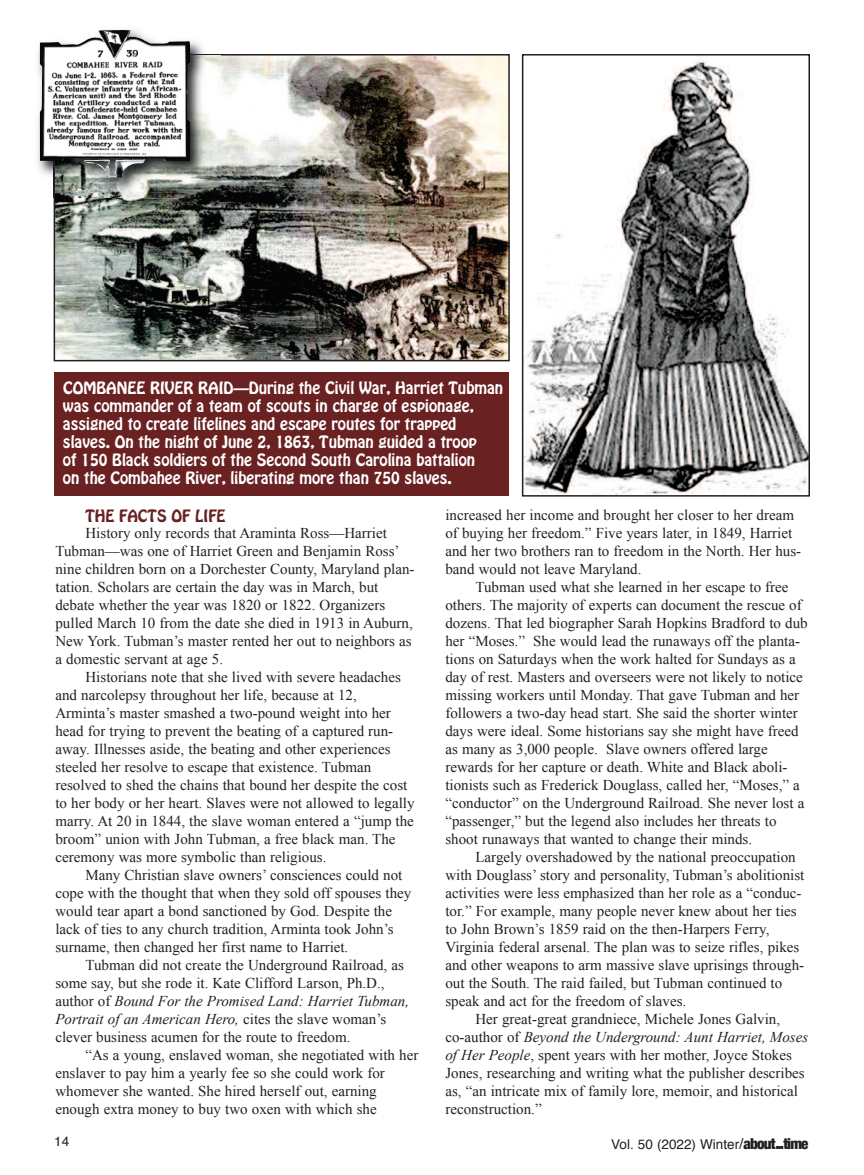
<style>
.page{position:relative;width:864px;height:1175px;background:#fff}
.page>*{position:absolute;margin:0;border:0;box-sizing:border-box;transform-origin:0 0}
.t1{font:15px/18px "Times New Roman";color:#231f20}
.t2{font:15px/18px "Hobo Std";color:#fff}
.t3{font:italic 15px "Times New Roman";color:#231f20}
.t4{font:15px "Hobo Std";color:#6a2122}
.t5{font:13.5px "Helvetica";color:#231f20}
.s1{font-style:italic}
.s2{font-style:normal}
.s3{font-size:15px}
.s4{font-family:"Helvetica Neue";font-weight:900;font-stretch:condensed;font-size:15px}
</style>
<div class="page">
<img style="left:525px;top:60px;width:282px;height:433px">
<div style="left:522px;top:54px;width:288px;height:442px;border:2px solid #231f20"></div>
<img style="left:57px;top:57px;width:450px;height:301px">
<div style="left:54px;top:54px;width:456px;height:307px;border:2px solid #231f20"></div>
<img style="left:38px;top:29px;width:183px;height:168px">
<img style="left:40px;top:30px;width:150px;height:148px">
<div style="left:54px;top:372px;width:454px;height:123px;background:#6a2122"></div>
<p class="t2" style="left:63px;top:380px;width:442px">COMBANEE RIVER RAID—During the Civil War, Harriet Tubman was commander of a team of scouts in charge of espionage, assigned to create lifelines and escape routes for trapped slaves. On the night of June 2, 1863, Tubman guided a troop<br>of 150 Black soldiers of the Second South Carolina battalion<br>on the Combahee River, liberating more than 750 slaves.</p>
<p class="t4" style="left:86px;top:509px;width:142px">THE FACTS OF LIFE</p>
<p class="t1" style="left:55px;top:523px;width:361px;text-indent:30px">History only records that Araminta Ross—Harriet Tubman—was one of Harriet Green and Benjamin Ross’ nine children born on a Dorchester County, Maryland plan&shy;tation. Scholars are certain the day was in March, but debate whether the year was 1820 or 1822. Organizers pulled March 10 from the date she died in 1913 in Auburn, New York. Tubman’s master rented her out to neighbors as a domestic servant at age 5.</p>
<p class="t1" style="left:55px;top:667px;width:361px;text-indent:30px">Historians note that she lived with severe headaches and narcolepsy throughout her life, because at 12, Arminta’s master smashed a two-pound weight into her head for trying to prevent the beating of a captured run&shy;away. Illnesses aside, the beating and other experiences steeled her resolve to escape that existence. Tubman resolved to shed the chains that bound her despite the cost to her body or her heart. Slaves were not allowed to legally marry. At 20 in 1844, the slave woman entered a “jump the broom” union with John Tubman, a free black man. The ceremony was more symbolic than religious.</p>
<p class="t1" style="left:55px;top:865px;width:357px;text-indent:30px">Many Christian slave owners’ consciences could not cope with the thought that when they sold off spouses they would tear apart a bond sanctioned by God. Despite the lack of ties to any church tradition, Arminta took John’s surname, then changed her first name to Harriet.</p>
<p class="t1" style="left:55px;top:955px;width:355px;text-indent:30px">Tubman did not create the Underground Railroad, as some say, but she rode it. Kate Clifford Larson, Ph.D., author of <span class="s1">Bound For the Promised Land: harriet Tubman, Portrait of an american hero,</span> cites the slave woman’s clever business acumen for the route to freedom.</p>
<p class="t1" style="left:55px;top:1045px;width:364px;text-indent:30px">“As a young, enslaved woman, she negotiated with her enslaver to pay him a yearly fee so she could work for whomever she wanted. She hired herself out, earning enough extra money to buy two oxen with which she</p>
<p class="t1" style="left:445px;top:505px;width:357px">increased her income and brought her closer to her dream of buying her freedom.” Five years later, in 1849, Harriet and her two brothers ran to freedom in the North. Her hus&shy;band would not leave Maryland.</p>
<p class="t1" style="left:445px;top:577px;width:364px;text-indent:30px">Tubman used what she learned in her escape to free others. The majority of experts can document the rescue of dozens. That led biographer Sarah Hopkins Bradford to dub her “Moses.” She would lead the runaways off the planta&shy;tions on Saturdays when the work halted for Sundays as a day of rest. Masters and overseers were not likely to notice missing workers until Monday. That gave Tubman and her followers a two-day head start. She said the shorter winter days were ideal. Some historians say she might have freed as many as 3,000 people. Slave owners offered large rewards for her capture or death. White and Black aboli&shy;tionists such as Frederick Douglass, called her, “Moses,” a “conductor” on the Underground Railroad. She never lost a “passenger,” but the legend also includes her threats to shoot runaways that wanted to change their minds.</p>
<p class="t1" style="left:475px;top:847px;width:322px">Largely overshadowed by the national preoccupation</p>
<p class="t1" style="left:445px;top:865px;width:360px">with Douglass’ story and personality, Tubman’s abolitionist</p>
<p class="t1" style="left:445px;top:883px;width:358px">activities were less emphasized than her role as a “conduc-</p>
<p class="t1" style="left:445px;top:901px;width:353px">tor.” For example, many people never knew about her ties</p>
<p class="t1" style="left:445px;top:919px;width:326px">to John Brown’s 1859 raid on the then-Harpers Ferry,</p>
<p class="t1" style="left:445px;top:937px;width:355px">Virginia federal arsenal. The plan was to seize rifles, pikes</p>
<p class="t1" style="left:445px;top:955px;width:360px">and other weapons to arm massive slave uprisings through-</p>
<p class="t1" style="left:445px;top:973px;width:338px">out the South. The raid failed, but Tubman continued to</p>
<p class="t1" style="left:445px;top:991px;width:242px">speak and act for the freedom of slaves.</p>
<p class="t1" style="left:475px;top:1009px;width:306px">Her great-great grandniece, Michele Jones Galvin,</p>
<p class="t3" style="left:445px;top:1028px;width:364px"><span class="s2">co-author of</span> Beyond the Underground: aunt harriet, moses</p>
<p class="t1" style="left:445px;top:1045px;width:348px"><span class="s1">of her People</span>, spent years with her mother, Joyce Stokes</p>
<p class="t1" style="left:445px;top:1063px;width:361px">Jones, researching and writing what the publisher describes</p>
<p class="t1" style="left:445px;top:1081px;width:354px">as, “an intricate mix of family lore, memoir, and historical</p>
<p class="t1" style="left:445px;top:1099px;width:98px">reconstruction.”</p>
<p class="t5" style="left:54px;top:1135px;width:17px">14</p>
<p class="t5" style="left:611px;top:1139px;width:199px">Vol. 50 (2022) Winter<span class="s3">/</span><span class="s4">about...time</span></p>
</div>
